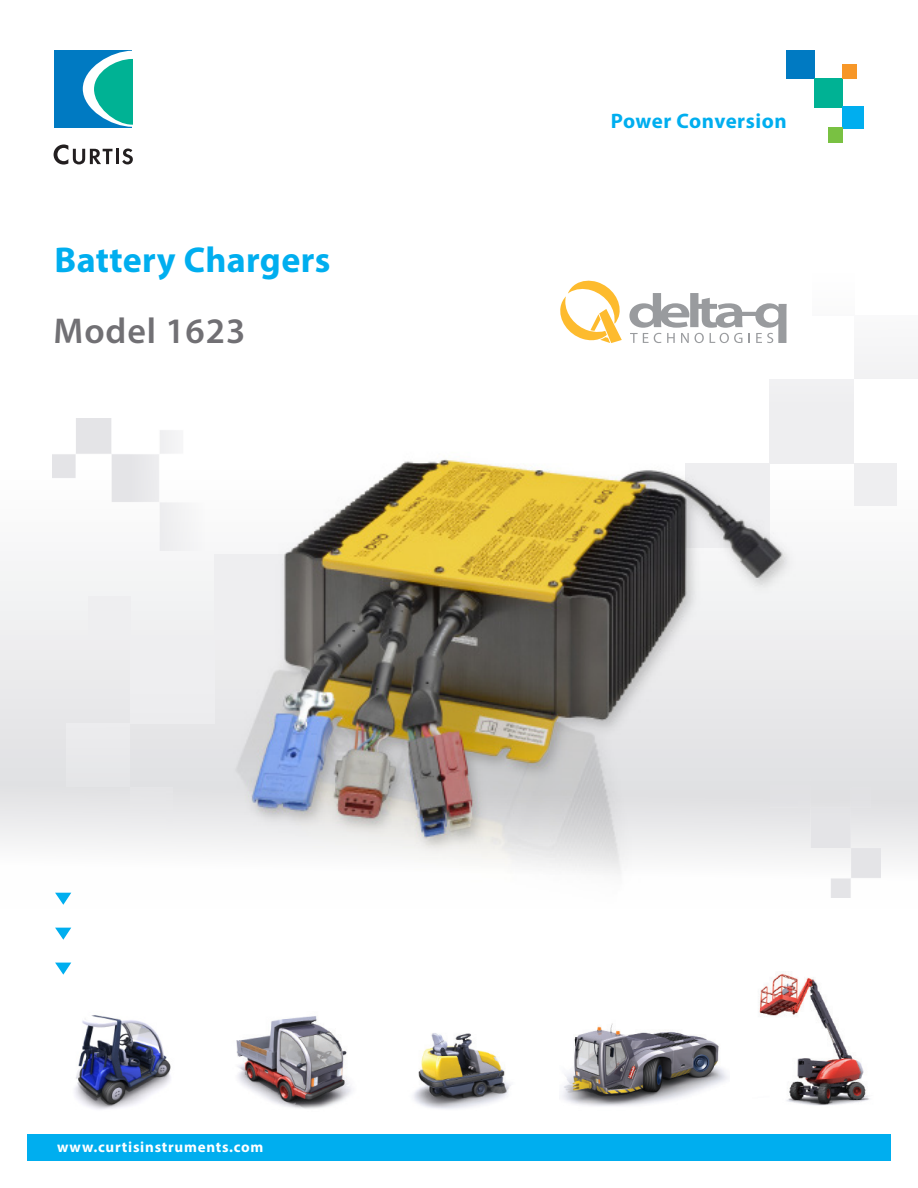
<style>
.page{position:relative;width:918px;height:1188px;background:#fff}
.page>*{position:absolute;margin:0;border:0;box-sizing:border-box;transform-origin:0 0}
.t1{font:700 36px "Myriad Pro";letter-spacing:.01em;color:#00aeef}
.t2{font:600 36px "Myriad Pro";letter-spacing:.025em;color:#717074}
.t3{font:700 21px "Myriad Pro";letter-spacing:.025em;color:#00aeef}
.t4{font:700 15px "Myriad Pro";letter-spacing:.05em;color:#fff}
</style>
<div class="page">
<svg style="left:0;top:379px;width:918px;height:519px"></svg>
<div style="left:130px;top:639px;width:85px;height:85px;background:#eeeef0"></div>
<div style="left:67px;top:724px;width:63px;height:63px;background:#eeeef0"></div>
<div style="left:88px;top:597px;width:42px;height:42px;background:#eeeef0"></div>
<div style="left:130px;top:787px;width:42px;height:42px;background:#e7e7e9"></div>
<img style="left:52px;top:419px;width:117px;height:131px">
<img style="left:795px;top:767px;width:86px;height:130px">
<div style="left:770px;top:379px;width:84px;height:84px;background:#eeeef0"></div>
<div style="left:854px;top:315px;width:64px;height:64px;background:#f5f5f6"></div>
<div style="left:854px;top:463px;width:42px;height:43px;background:#eeeef0"></div>
<div style="left:786px;top:51px;width:29px;height:28px;background:#007ac2"></div>
<div style="left:843px;top:65px;width:14px;height:14px;background:#f79728"></div>
<div style="left:786px;top:50px;width:29px;height:28px;background:#007ac2"></div>
<div style="left:815px;top:78px;width:28px;height:29px;background:#00b294"></div>
<div style="left:843px;top:106px;width:21px;height:22px;background:#00aeef"></div>
<div style="left:843px;top:64px;width:14px;height:14px;background:#f79728"></div>
<div style="left:829px;top:128px;width:14px;height:14px;background:#79c142"></div>
<div style="left:27px;top:1134px;width:864px;height:27px;background:#00aeef"></div>
<svg style="left:55px;top:928px;width:16px;height:12px"></svg>
<svg style="left:55px;top:893px;width:16px;height:12px"></svg>
<svg style="left:55px;top:963px;width:16px;height:12px"></svg>
<div style="left:55px;top:50px;width:77px;height:78px;background:#007ac2"></div>
<svg style="left:83px;top:51px;width:49px;height:76px"></svg>
<svg style="left:54px;top:144px;width:59px;height:21px"></svg>
<hr style="left:116px;top:149px;width:3px;height:15px;background:#231f20">
<svg style="left:122px;top:149px;width:11px;height:15px"></svg>
<img style="left:759px;top:973px;width:110px;height:133px">
<img style="left:236px;top:1016px;width:116px;height:93px">
<img style="left:413px;top:1033px;width:98px;height:76px">
<svg style="left:629px;top:293px;width:158px;height:50px"></svg>
<svg style="left:560px;top:280px;width:62px;height:63px"></svg>
<img style="left:74px;top:1015px;width:97px;height:95px">
<img style="left:562px;top:1023px;width:166px;height:83px">
<img style="left:169px;top:419px;width:626px;height:479px">
<h1 class="t1" style="left:55px;top:237px;width:277px">Battery Chargers</h1>
<h1 class="t2" style="left:54px;top:308px;width:193px">Model 1623</h1>
<h2 class="t3" style="left:611px;top:107px;width:177px">Power Conversion</h2>
<p class="t4" style="left:54px;top:1137px;width:208px">www.curtisinstruments.com</p>
<p class="t4" style="left:57px;top:1137px;width:208px">www.curtisinstruments.com</p>
</div>
